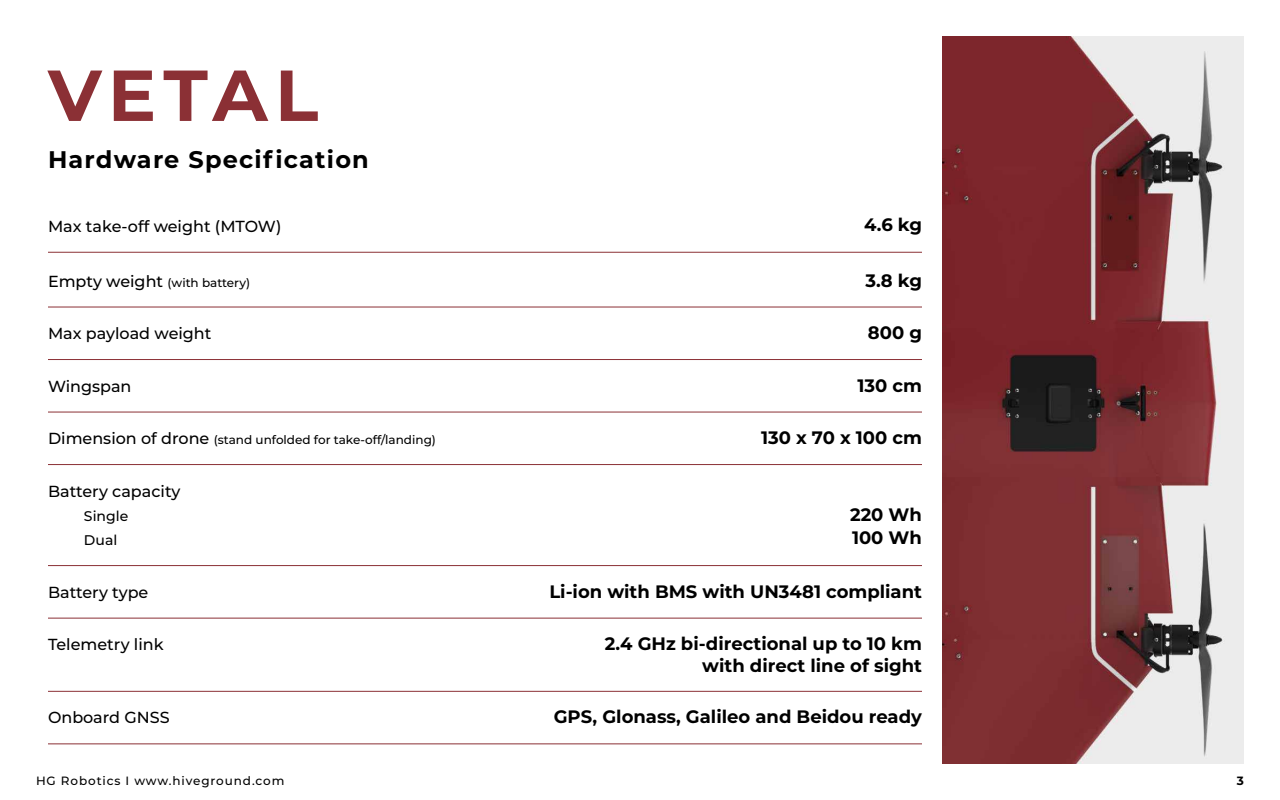
<style>
.page{position:relative;width:1280px;height:800px;background:#fff}
.page>*{position:absolute;margin:0;border:0;box-sizing:border-box;transform-origin:0 0}
.t1{font:700 72px "Montserrat";letter-spacing:.09em;color:#8b3035}
.t2{font:700 24px "Montserrat";letter-spacing:.05em;color:#000}
.t3{font:700 18px/21.6px "Montserrat";color:#000;text-align:right}
.t4{font:500 16px "Montserrat";color:#000}
.t5{font:500 14px/24px "Montserrat";color:#000}
.t6{font:500 12px "Montserrat";color:#000}
.t7{font:500 12px "Montserrat";letter-spacing:.075em;color:#000}
.t8{font:700 12px "Montserrat";color:#000}
.s1{font-size:16px}
</style>
<div class="page">
<hr style="left:48px;top:252px;width:874px;height:1px;background:#8b3035">
<hr style="left:48px;top:307px;width:874px;height:1px;background:#8b3035">
<hr style="left:48px;top:359px;width:874px;height:1px;background:#8b3035">
<hr style="left:48px;top:412px;width:874px;height:1px;background:#8b3035">
<hr style="left:48px;top:464px;width:874px;height:1px;background:#8b3035">
<hr style="left:48px;top:618px;width:874px;height:1px;background:#8b3035">
<hr style="left:48px;top:743px;width:874px;height:1px;background:#8b3035">
<hr style="left:48px;top:691px;width:874px;height:1px;background:#8b3035">
<hr style="left:48px;top:565px;width:874px;height:1px;background:#8b3035">
<img style="left:942px;top:36px;width:302px;height:728px">
<h1 class="t1" style="left:48px;top:43px;width:272px">VETAL</h1>
<h2 class="t2" style="left:48px;top:143px;width:322px">Hardware Specification</h2>
<p class="t4" style="left:48px;top:215px;width:235px">Max take-off weight (MTOW)</p>
<p class="t6" style="left:48px;top:274px;width:204px"><span class="s1">Empty weight</span> (with battery)</p>
<p class="t4" style="left:48px;top:322px;width:165px">Max payload weight</p>
<p class="t4" style="left:48px;top:375px;width:85px">Wingspan</p>
<p class="t6" style="left:48px;top:431px;width:390px"><span class="s1">Dimension of drone</span> (stand unfolded for take-off/landing)</p>
<p class="t4" style="left:48px;top:480px;width:134px">Battery capacity</p>
<p class="t5" style="left:84px;top:503px;width:46px">Single<br>Dual</p>
<p class="t4" style="left:48px;top:581px;width:102px">Battery type</p>
<p class="t4" style="left:48px;top:633px;width:117px">Telemetry link</p>
<p class="t4" style="left:48px;top:707px;width:123px">Onboard GNSS</p>
<p class="t3" style="left:864px;top:213px;width:59px">4.6 kg</p>
<p class="t3" style="left:865px;top:268px;width:58px">3.8 kg</p>
<p class="t3" style="left:868px;top:321px;width:56px">800 g</p>
<p class="t3" style="left:857px;top:373px;width:66px">130 cm</p>
<p class="t3" style="left:761px;top:426px;width:162px">130 x 70 x 100 cm</p>
<p class="t3" style="left:850px;top:503px;width:73px;line-height:22.9px;text-align:left">220 Wh<br>100 Wh</p>
<p class="t3" style="left:549px;top:580px;width:374px">Li-ion with BMS with UN3481 compliant</p>
<p class="t3" style="left:605px;top:632px;width:319px">2.4 GHz bi-directional up to 10 km with direct line of sight</p>
<p class="t3" style="left:554px;top:705px;width:370px">GPS, Glonass, Galileo and Beidou ready</p>
<p class="t7" style="left:36px;top:772px;width:250px">HG Robotics I www.hiveground.com</p>
<p class="t8" style="left:1237px;top:772px;width:9px">3</p>
</div>
